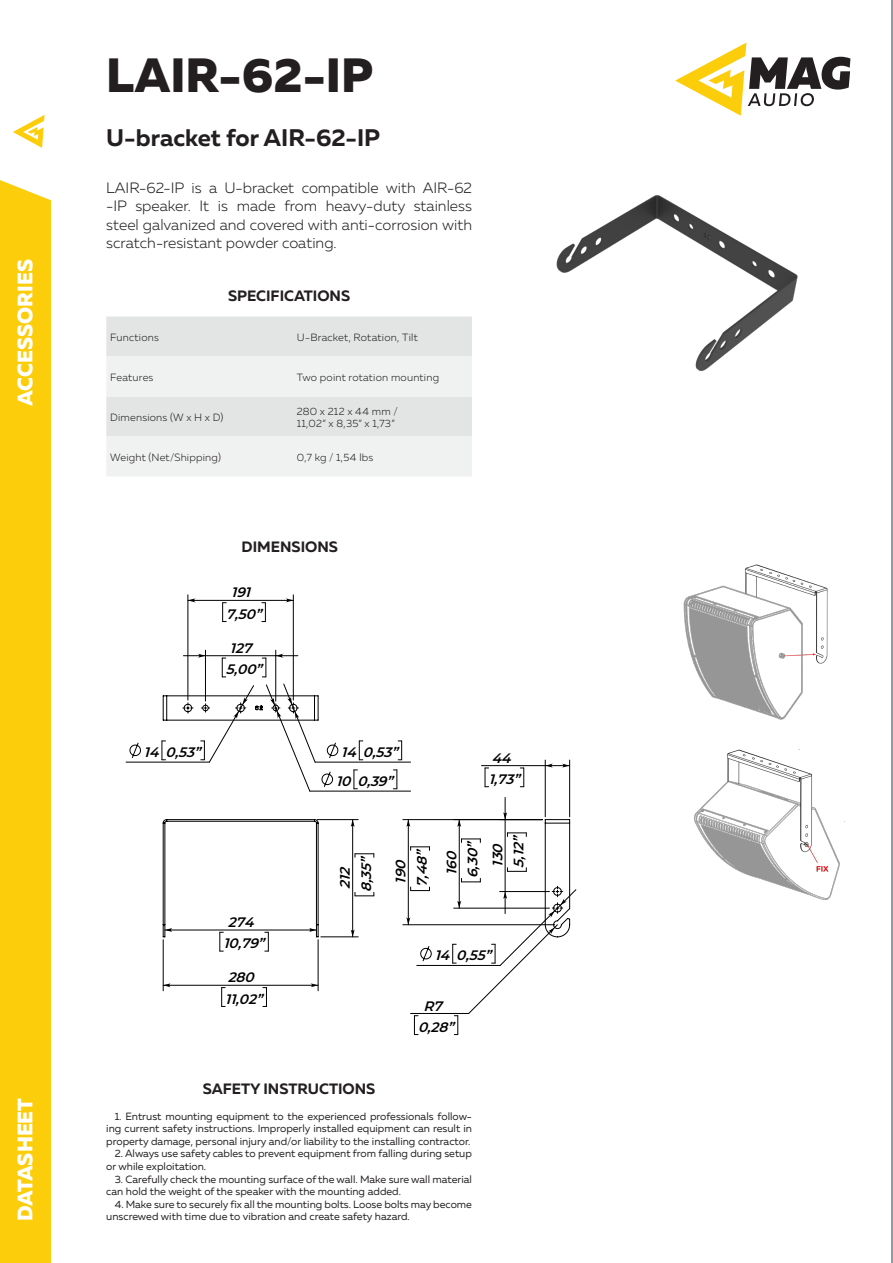
<style>
.page{position:relative;width:893px;height:1263px;background:#fff}
.page>*{position:absolute;margin:0;border:0;box-sizing:border-box;transform-origin:0 0}
.t1{font:800 48px "Muller";color:#231f20}
.t2{font:700 24px "Muller";color:#231f20}
.t3{font:800 21px "Muller";color:#fff}
.t4{font:300 15px/18px "Muller";color:#231f20;text-align:justify}
.t5{font:700 15px "Muller";color:#231f20}
.t6{font:italic 600 13.65px/21.1px "Montserrat";color:#000}
.t7{font:10.5px/12.6px "Muller";color:#231f20}
.table_main{font:300 10.5px "Muller";letter-spacing:.015em;color:#231f20}
</style>
<div class="page">
<div style="left:0;top:180px;width:51px;height:1083px;background:#fccd0a"></div>
<svg style="left:13px;top:115px;width:32px;height:33px"></svg>
<svg style="left:675px;top:43px;width:175px;height:73px"></svg>
<hr style="left:892px;top:0;width:1px;height:1263px;background:#8e9c9c">
<img style="left:683px;top:564px;width:145px;height:156px">
<img style="left:694px;top:750px;width:146px;height:150px">
<svg style="left:106px;top:316px;width:366px;height:160px"></svg>
<svg style="left:130px;top:742px;width:11px;height:16px"></svg>
<svg style="left:420px;top:946px;width:12px;height:16px"></svg>
<hr style="left:411px;top:1013px;width:58px;height:1px;background:#000">
<svg style="left:414px;top:1015px;width:4px;height:20px"></svg>
<hr style="left:417px;top:965px;width:83px;height:1px;background:#000">
<hr style="left:188px;top:600px;width:105px;height:1px;background:#000">
<hr style="left:293px;top:595px;width:1px;height:105px;background:#000">
<hr style="left:188px;top:595px;width:1px;height:105px;background:#000">
<svg style="left:262px;top:602px;width:4px;height:20px"></svg>
<svg style="left:222px;top:602px;width:4px;height:20px"></svg>
<hr style="left:275px;top:650px;width:1px;height:51px;background:#000">
<hr style="left:205px;top:650px;width:1px;height:51px;background:#000">
<hr style="left:315px;top:762px;width:96px;height:1px;background:#000">
<svg style="left:398px;top:741px;width:4px;height:19px"></svg>
<svg style="left:359px;top:741px;width:4px;height:19px"></svg>
<hr style="left:310px;top:791px;width:101px;height:1px;background:#000">
<svg style="left:393px;top:770px;width:5px;height:19px"></svg>
<svg style="left:354px;top:770px;width:3px;height:19px"></svg>
<hr style="left:126px;top:762px;width:83px;height:1px;background:#000">
<hr style="left:163px;top:985px;width:155px;height:1px;background:#000">
<hr style="left:318px;top:940px;width:1px;height:51px;background:#000">
<hr style="left:163px;top:940px;width:1px;height:51px;background:#000">
<svg style="left:263px;top:987px;width:4px;height:20px"></svg>
<svg style="left:221px;top:987px;width:4px;height:20px"></svg>
<hr style="left:352px;top:820px;width:1px;height:117px;background:#000">
<hr style="left:317px;top:819px;width:41px;height:1px;background:#000">
<hr style="left:321px;top:936px;width:37px;height:1px;background:#000">
<svg style="left:355px;top:853px;width:20px;height:4px"></svg>
<svg style="left:355px;top:892px;width:20px;height:4px"></svg>
<hr style="left:408px;top:820px;width:1px;height:105px;background:#000">
<hr style="left:403px;top:924px;width:152px;height:1px;background:#000">
<hr style="left:403px;top:819px;width:139px;height:1px;background:#000">
<svg style="left:410px;top:846px;width:20px;height:4px"></svg>
<svg style="left:410px;top:887px;width:20px;height:4px"></svg>
<hr style="left:481px;top:765px;width:64px;height:1px;background:#000">
<hr style="left:569px;top:760px;width:1px;height:57px;background:#000">
<hr style="left:545px;top:760px;width:1px;height:57px;background:#000">
<svg style="left:520px;top:768px;width:4px;height:19px"></svg>
<svg style="left:485px;top:768px;width:4px;height:19px"></svg>
<svg style="left:285px;top:598px;width:8px;height:5px"></svg>
<svg style="left:188px;top:598px;width:8px;height:5px"></svg>
<svg style="left:310px;top:983px;width:8px;height:4px"></svg>
<svg style="left:163px;top:983px;width:8px;height:4px"></svg>
<svg style="left:350px;top:820px;width:5px;height:8px"></svg>
<svg style="left:350px;top:928px;width:5px;height:9px"></svg>
<svg style="left:406px;top:916px;width:5px;height:9px"></svg>
<svg style="left:406px;top:820px;width:5px;height:8px"></svg>
<svg style="left:545px;top:763px;width:25px;height:5px"></svg>
<svg style="left:162px;top:819px;width:157px;height:133px"></svg>
<svg style="left:162px;top:653px;width:176px;height:139px"></svg>
<svg style="left:452px;top:797px;width:125px;height:238px"></svg>
<img style="left:556px;top:195px;width:242px;height:176px">
<h3 class="t3" style="left:12px;top:406px;width:148px;rotate:-90deg">ACCESSORIES</h3>
<h3 class="t3" style="left:12px;top:1221px;width:125px;rotate:-90deg">DATASHEET</h3>
<p class="t1" style="left:106px;top:45px;width:268px">LAIR-62-IP</p>
<p class="t2" style="left:106px;top:122px;width:275px">U-bracket for AIR-62-IP</p>
<p class="t4" style="left:106px;top:179px;width:367px">LAIR-62-IP is a U-bracket compatible with AIR-62 -IP speaker. It is made from heavy-duty stainless steel galvanized and covered with anti-corrosion with scratch-resistant powder coating.</p>
<p class="t5" style="left:228px;top:287px;width:124px">SPECIFICATIONS</p>
<p class="table_main" style="left:110px;top:331px;width:50px">Functions</p>
<p class="table_main" style="left:297px;top:331px;width:122px">U-Bracket, Rotation, Tilt</p>
<p class="table_main" style="left:110px;top:371px;width:45px">Features</p>
<p class="table_main" style="left:297px;top:371px;width:144px">Two point rotation mounting</p>
<p class="table_main" style="left:110px;top:411px;width:115px">Dimensions (W x H x D)</p>
<p class="table_main" style="left:297px;top:405px;width:102px">280 x 212 x 44 mm /</p>
<p class="table_main" style="left:297px;top:417px;width:99px">11,02” x 8,35” x 1,73”</p>
<p class="table_main" style="left:110px;top:451px;width:112px">Weight (Net/Shipping)</p>
<p class="table_main" style="left:297px;top:451px;width:78px">0,7 kg / 1,54 lbs</p>
<p class="t5" style="left:242px;top:537px;width:98px">DIMENSIONS</p>
<p class="t6" style="left:226px;top:581px;width:41px;text-align:center">191<br>7,50”</p>
<p class="t6" style="left:226px;top:637px;width:42px;text-align:center">127<br>5,00”</p>
<p class="t6" style="left:144px;top:741px;width:63px">14 0,53”</p>
<p class="t6" style="left:223px;top:911px;width:47px;text-align:center">274<br>10,79”</p>
<p class="t6" style="left:225px;top:966px;width:43px">280<br>11,02”</p>
<p class="t6" style="left:341px;top:741px;width:63px">14 0,53”</p>
<p class="t6" style="left:336px;top:770px;width:63px">10 0,39”</p>
<p class="t6" style="left:489px;top:747px;width:37px">44<br>1,73”</p>
<p class="t6" style="left:334px;top:892px;width:41px;rotate:-90deg">212<br>8,35”</p>
<p class="t6" style="left:389px;top:887px;width:42px;rotate:-90deg">190<br>7,48”</p>
<p class="t6" style="left:440px;top:878px;width:42px;rotate:-90deg">160<br>6,30”</p>
<p class="t6" style="left:486px;top:868px;width:37px;rotate:-90deg">130<br>5,12”</p>
<p class="t6" style="left:435px;top:944px;width:63px">14 0,55”</p>
<p class="t6" style="left:418px;top:994px;width:42px;text-align:center">R7<br>0,28”</p>
<p class="t5" style="left:203px;top:1080px;width:174px">SAFETY INSTRUCTIONS</p>
<p class="t7" style="left:106px;top:1109px;width:367px;text-align:justify;text-indent:9px">1. Entrust mounting equipment to the experienced professionals follow&shy;ing current safety instructions. Improperly installed equipment can result in property damage, personal injury and/or liability to the installing contractor.</p>
<p class="t7" style="left:106px;top:1147px;width:367px;text-indent:9px">2. Always use safety cables to prevent equipment from falling during setup or while exploitation.</p>
<p class="t7" style="left:106px;top:1172px;width:367px;text-indent:9px">3. Carefully check the mounting surface of the wall. Make sure wall material can hold the weight of the speaker with the mounting added.</p>
<p class="t7" style="left:106px;top:1198px;width:367px;text-indent:9px">4. Make sure to securely fix all the mounting bolts. Loose bolts may become unscrewed with time due to vibration and create safety hazard.</p>
</div>
